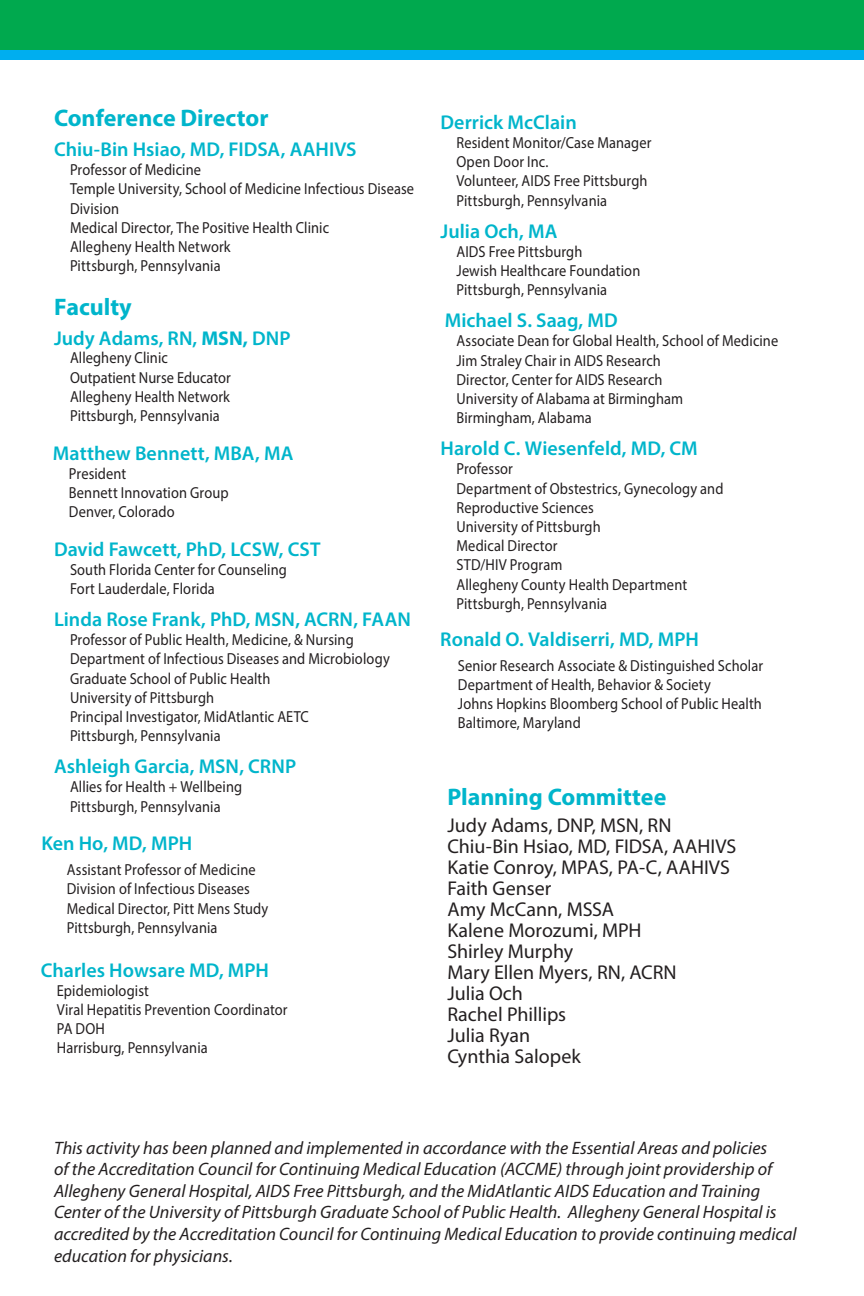
<style>
.page{position:relative;width:864px;height:1296px;background:#fff}
.page>*{position:absolute;margin:0;border:0;box-sizing:border-box;transform-origin:0 0}
.Body_Text_Subheads{font:700 24px "Myriad Pro";color:#00b5cb}
.Body_Text{font:700 24px "Myriad Pro";color:#00b5cb}
.Faculty_Names{font:700 24px "Myriad Pro";letter-spacing:-.005em;color:#00b5cb}
.Faculty_Names-2{font:600 20px "Myriad Pro";color:#00b5cb}
.Body_Text-2{font:20px/21px "Myriad Pro";color:#231f20}
.Body_Text-3{font:600 20px "Myriad Pro";color:#00b5cb}
.Body_Text-4{font:italic 18px/21.6px "Myriad Pro";color:#231f20}
.Faculty_Information{font:16px/19.2px "Myriad Pro";letter-spacing:.005em;color:#231f20;scale:.9 1}
.s1{font-weight:700}
</style>
<div class="page">
<div style="left:0;top:0;width:864px;height:50px;background:#00a94e"></div>
<div style="left:0;top:50px;width:864px;height:10px;background:#00aeef"></div>
<p class="Body_Text_Subheads" style="left:54px;top:102px;width:216px">Conference Director</p>
<p class="Faculty_Names-2" style="left:54px;top:137px;width:304px">Chiu-Bin Hsiao, MD, FIDSA, AAHIVS</p>
<p class="Faculty_Information" style="left:70px;top:160px;width:384px">Professor of Medicine<br>Temple University, School of Medicine Infectious Disease<br>Division<br>Medical Director, The Positive Health Clinic<br>Allegheny Health Network<br>Pittsburgh, Pennsylvania</p>
<p class="Faculty_Names" style="left:54px;top:292px;width:79px">Faculty</p>
<p class="Faculty_Names-2" style="left:54px;top:326px;width:238px">Judy Adams, RN, <span class="s1">MSN,</span> DNP</p>
<p class="Faculty_Information" style="left:70px;top:348px;width:180px">Allegheny Clinic<br>Outpatient Nurse Educator<br>Allegheny Health Network<br>Pittsburgh, Pennsylvania</p>
<p class="Faculty_Names-2" style="left:53px;top:440px;width:242px">Matthew Bennett, MBA, MA</p>
<p class="Faculty_Information" style="left:69px;top:464px;width:179px">President<br>Bennett Innovation Group<br>Denver, Colorado</p>
<p class="Body_Text-3" style="left:54px;top:536px;width:268px">David Fawcett, PhD, LCSW, CST</p>
<p class="Faculty_Information" style="left:70px;top:560px;width:242px">South Florida Center for Counseling<br>Fort Lauderdale, Florida</p>
<p class="Faculty_Names-2" style="left:54px;top:607px;width:358px">Linda Rose Frank, PhD, MSN, ACRN, FAAN</p>
<p class="Faculty_Information" style="left:70px;top:630px;width:357px">Professor of Public Health, Medicine, &amp; Nursing Department of Infectious Diseases and Microbiology Graduate School of Public Health<br>University of Pittsburgh<br>Principal Investigator, MidAtlantic AETC<br>Pittsburgh, Pennsylvania</p>
<p class="Faculty_Names-2" style="left:54px;top:754px;width:244px">Ashleigh Garcia, MSN, CRNP</p>
<p class="Faculty_Information" style="left:70px;top:777px;width:193px">Allies for Health + Wellbeing<br>Pittsburgh, Pennsylvania</p>
<p class="Faculty_Names-2" style="left:41px;top:830px;width:152px">Ken Ho, MD, MPH</p>
<p class="Faculty_Information" style="left:67px;top:860px;width:225px">Assistant Professor of Medicine<br>Division of Infectious Diseases<br>Medical Director, Pitt Mens Study<br>Pittsburgh, Pennsylvania</p>
<p class="Faculty_Names-2" style="left:41px;top:957px;width:230px">Charles Howsare MD, MPH</p>
<p class="Faculty_Information" style="left:57px;top:981px;width:258px">Epidemiologist<br>Viral Hepatitis Prevention Coordinator<br>PA DOH<br>Harrisburg, Pennsylvania</p>
<p class="Faculty_Names-2" style="left:441px;top:109px;width:138px">Derrick McClain</p>
<p class="Faculty_Information" style="left:457px;top:133px;width:218px">Resident Monitor/Case Manager<br>Open Door Inc.<br>Volunteer, AIDS Free Pittsburgh<br>Pittsburgh, Pennsylvania</p>
<p class="Faculty_Names-2" style="left:441px;top:218px;width:118px">Julia Och, MA</p>
<p class="Faculty_Information" style="left:457px;top:242px;width:206px">AIDS Free Pittsburgh<br>Jewish Healthcare Foundation<br>Pittsburgh, Pennsylvania</p>
<p class="Body_Text-3" style="left:445px;top:308px;width:175px">Michael S. Saag, MD</p>
<p class="Faculty_Information" style="left:457px;top:331px;width:359px">Associate Dean for Global Health, School of Medicine Jim Straley Chair in AIDS Research<br>Director, Center for AIDS Research<br>University of Alabama at Birmingham<br>Birmingham, Alabama</p>
<p class="Faculty_Names-2" style="left:441px;top:436px;width:259px">Harold C. Wiesenfeld, MD, CM</p>
<p class="Faculty_Information" style="left:457px;top:459px;width:298px">Professor<br>Department of Obstestrics, Gynecology and<br>Reproductive Sciences<br>University of Pittsburgh<br>Medical Director<br>STD/HIV Program<br>Allegheny County Health Department<br>Pittsburgh, Pennsylvania</p>
<p class="Faculty_Names-2" style="left:440px;top:626px;width:260px">Ronald O. Valdiserri, MD, MPH</p>
<p class="Faculty_Information" style="left:458px;top:655px;width:341px">Senior Research Associate &amp; Distinguished Scholar Department of Health, Behavior &amp; Society<br>Johns Hopkins Bloomberg School of Public Health Baltimore, Maryland</p>
<p class="Body_Text" style="left:447px;top:782px;width:220px">Planning Committee</p>
<p class="Body_Text-2" style="left:447px;top:815px;width:290px">Judy Adams, DNP, MSN, RN<br>Chiu-Bin Hsiao, MD, FIDSA, AAHIVS<br>Katie Conroy, MPAS, PA-C, AAHIVS<br>Faith Genser<br>Amy McCann, MSSA<br>Kalene Morozumi, MPH<br>Shirley Murphy<br>Mary Ellen Myers, RN, ACRN<br>Julia Och<br>Rachel Phillips<br>Julia Ryan<br>Cynthia Salopek</p>
<p class="Body_Text-4" style="left:54px;top:1136px;width:744px">This activity has been planned and implemented in accordance with the Essential Areas and policies<br>of the Accreditation Council for Continuing Medical Education (ACCME) through joint providership of Allegheny General Hospital, AIDS Free Pittsburgh, and the MidAtlantic AIDS Education and Training Center of the University of Pittsburgh Graduate School of Public Health. Allegheny General Hospital is accredited by the Accreditation Council for Continuing Medical Education to provide continuing medical education for physicians.</p>
</div>
